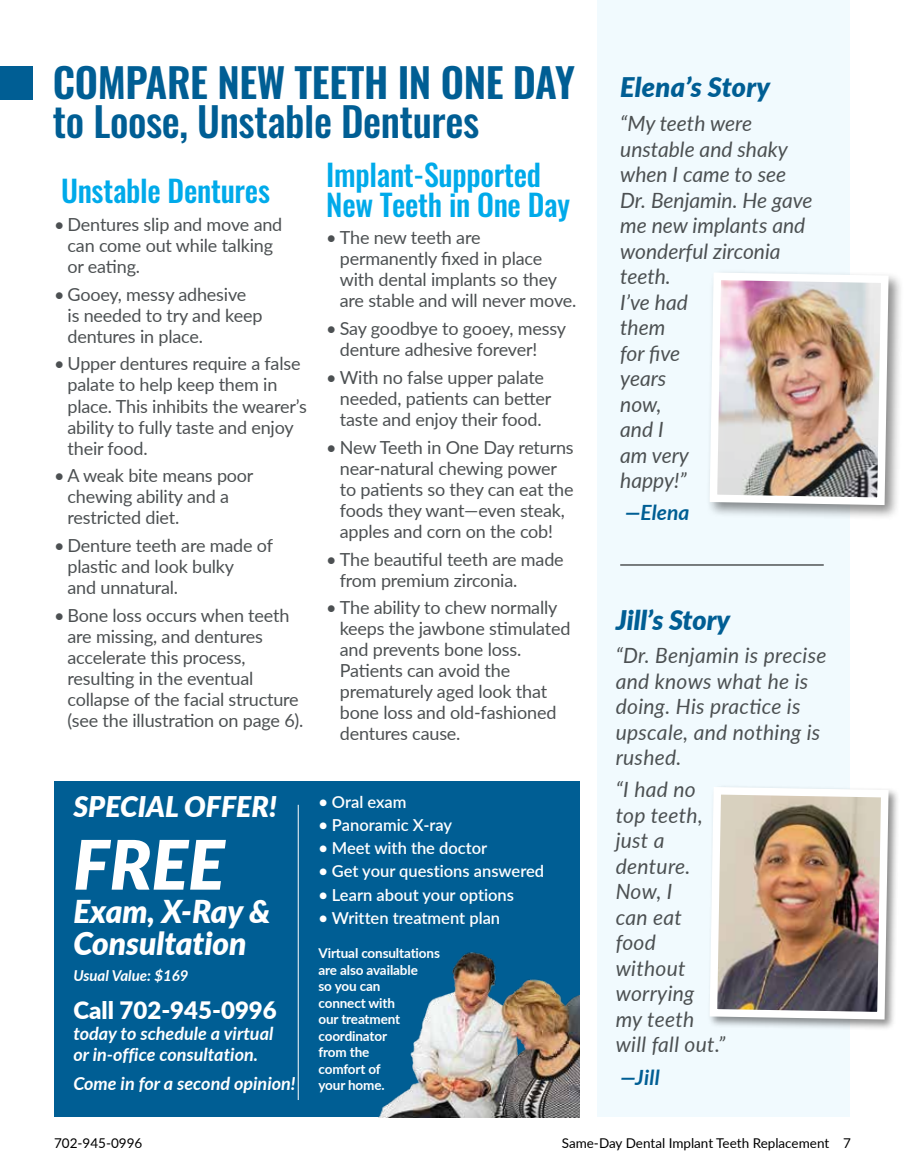
<style>
.page{position:relative;width:905px;height:1175px;background:#fff}
.page>*{position:absolute;margin:0;border:0;box-sizing:border-box;transform-origin:0 0}
.t1{font:italic 900 68.25px "Lato";color:#fff}
.t2{font:500 40.5px "Oswald";letter-spacing:-.01em;color:#005e94}
.t3{font:600 40.5px "Oswald";letter-spacing:-.01em;color:#005e94}
.t4{font:italic 900 31.5px/31.5px "Lato";color:#fff}
.t5{font:500 30px/30px "Oswald";letter-spacing:-.01em;color:#00aaea}
.t6{font:italic 900 28.5px "Lato";color:#fff}
.t7{font:italic 900 27px "Lato";color:#005e94}
.t8{font:900 24px "Lato";color:#fff}
.t9{font:italic 21px/25.5px "Lato";letter-spacing:.005em;color:#4c5052}
.t10{font:italic 700 21px "Lato";color:#005e94}
.t11{font:18px/21px "Lato";letter-spacing:-.01em;color:#4c5052}
.t12{font:italic 700 18px/21px "Lato";color:#fff}
.t13{font:600 16.5px "Lato";color:#fff}
.t14{font:italic 700 15px "Lato";color:#fff}
.t15{font:700 13.5px/16.5px "Lato";letter-spacing:-.01em;color:#fff}
.t16{font:13.5px "Lato";color:#000}
</style>
<div class="page">
<div style="left:597px;top:0;width:252px;height:1116px;background:#f1fafe"></div>
<div style="left:707px;top:784px;width:193px;height:247px;background:#000;opacity:.45"></div>
<img style="left:707px;top:783px;width:185px;height:240px">
<div style="left:54px;top:781px;width:526px;height:335px;background:#005e94"></div>
<img style="left:363px;top:947px;width:217px;height:170px">
<div style="left:0;top:66px;width:32px;height:33px;background:#005e94"></div>
<div style="left:706px;top:269px;width:198px;height:252px;background:#000;opacity:.45"></div>
<img style="left:706px;top:269px;width:186px;height:240px">
<hr style="left:620px;top:564px;width:203px;height:1px;background:#000">
<hr style="left:298px;top:804px;width:1px;height:296px;background:#fff">
<h2 class="t3" style="left:53px;top:62px;width:524px">COMPARE NEW TEETH IN ONE DAY</h2>
<h2 class="t2" style="left:53px;top:101px;width:428px">to Loose, Unstable Dentures</h2>
<h3 class="t5" style="left:61px;top:178px;width:210px">Unstable Dentures</h3>
<p class="t11" style="left:68px;top:213px;width:216px;text-indent:-14px">• Dentures slip and move and can come out while talking or eating.</p>
<p class="t11" style="left:68px;top:283px;width:196px;text-indent:-14px">• Gooey, messy adhesive is needed to try and keep dentures in place.</p>
<p class="t11" style="left:68px;top:353px;width:241px;text-indent:-14px">• Upper dentures require a false palate to help keep them in place. This inhibits the wearer’s ability to fully taste and enjoy their food.</p>
<p class="t11" style="left:68px;top:464px;width:187px;text-indent:-14px">• A weak bite means poor chewing ability and a restricted diet.</p>
<p class="t11" style="left:68px;top:534px;width:207px;text-indent:-14px">• Denture teeth are made of plastic and look bulky<br>and unnatural.</p>
<p class="t11" style="left:68px;top:604px;width:237px;text-indent:-14px">• Bone loss occurs when teeth are missing, and dentures accelerate this process, resulting in the eventual collapse of the facial structure (see the illustration on page 6).</p>
<h3 class="t5" style="left:326px;top:161px;width:245px">Implant-Supported<br>New Teeth in One Day</h3>
<p class="t11" style="left:340px;top:226px;width:238px;text-indent:-14px">• The new teeth are permanently fixed in place with dental implants so they are stable and will never move.</p>
<p class="t11" style="left:340px;top:317px;width:228px;text-indent:-14px">• Say goodbye to gooey, messy denture adhesive forever!</p>
<p class="t11" style="left:340px;top:366px;width:213px;text-indent:-14px">• With no false upper palate needed, patients can better taste and enjoy their food.</p>
<p class="t11" style="left:340px;top:436px;width:235px;text-indent:-14px">• New Teeth in One Day returns near-natural chewing power to patients so they can eat the foods they want—even steak, apples and corn on the cob!</p>
<p class="t11" style="left:340px;top:548px;width:225px;text-indent:-14px">• The beautiful teeth are made from premium zirconia.</p>
<p class="t11" style="left:340px;top:596px;width:232px;text-indent:-14px">• The ability to chew normally keeps the jawbone stimulated and prevents bone loss.<br>Patients can avoid the prematurely aged look that bone loss and old-fashioned dentures cause.</p>
<h3 class="t6" style="left:73px;top:785px;width:205px">SPECIAL OFFER!</h3>
<h1 class="t1" style="left:73px;top:813px;width:153px">FREE</h1>
<h3 class="t4" style="left:73px;top:894px;width:198px">Exam, X-Ray &amp;<br>Consultation</h3>
<p class="t14" style="left:73px;top:964px;width:117px">Usual Value: $169</p>
<h3 class="t8" style="left:73px;top:992px;width:205px">Call 702-945-0996</h3>
<p class="t12" style="left:73px;top:1022px;width:201px">today to schedule a virtual or in-office consultation.</p>
<p class="t12" style="left:73px;top:1072px;width:224px">Come in for a second opinion!</p>
<p class="t13" style="left:318px;top:789px;width:90px">• Oral exam</p>
<p class="t13" style="left:318px;top:813px;width:135px">• Panoramic X-ray</p>
<p class="t13" style="left:318px;top:836px;width:170px">• Meet with the doctor</p>
<p class="t13" style="left:318px;top:859px;width:227px">• Get your questions answered</p>
<p class="t13" style="left:318px;top:882px;width:197px">• Learn about your options</p>
<p class="t13" style="left:318px;top:906px;width:183px">• Written treatment plan</p>
<p class="t15" style="left:318px;top:944px;width:123px">Virtual consultations are also available<br>so you can<br>connect with<br>our treatment coordinator<br>from the<br>comfort of<br>your home.</p>
<h3 class="t7" style="left:620px;top:67px;width:151px">Elena’s Story</h3>
<p class="t9" style="left:620px;top:110px;width:194px">“My teeth were unstable and shaky when I came to see<br>Dr. Benjamin. He gave me new implants and wonderful zirconia teeth.<br>I’ve had<br>them<br>for five<br>years<br>now,<br>and I<br>am very<br>happy!”</p>
<p class="t10" style="left:625px;top:497px;width:66px">—Elena</p>
<h3 class="t7" style="left:615px;top:600px;width:116px">Jill’s Story</h3>
<p class="t9" style="left:615px;top:642px;width:212px">“Dr. Benjamin is precise and knows what he is doing. His practice is upscale, and nothing is rushed.</p>
<p class="t9" style="left:615px;top:776px;width:111px">“I had no top teeth, just a denture.<br>Now, I<br>can eat food without worrying my teeth will fall out.”</p>
<p class="t10" style="left:620px;top:1061px;width:41px">—Jill</p>
<p class="t16" style="left:54px;top:1133px;width:90px">702-945-0996</p>
<p class="t16" style="left:562px;top:1133px;width:290px">Same-Day Dental Implant Teeth Replacement 7</p>
</div>
